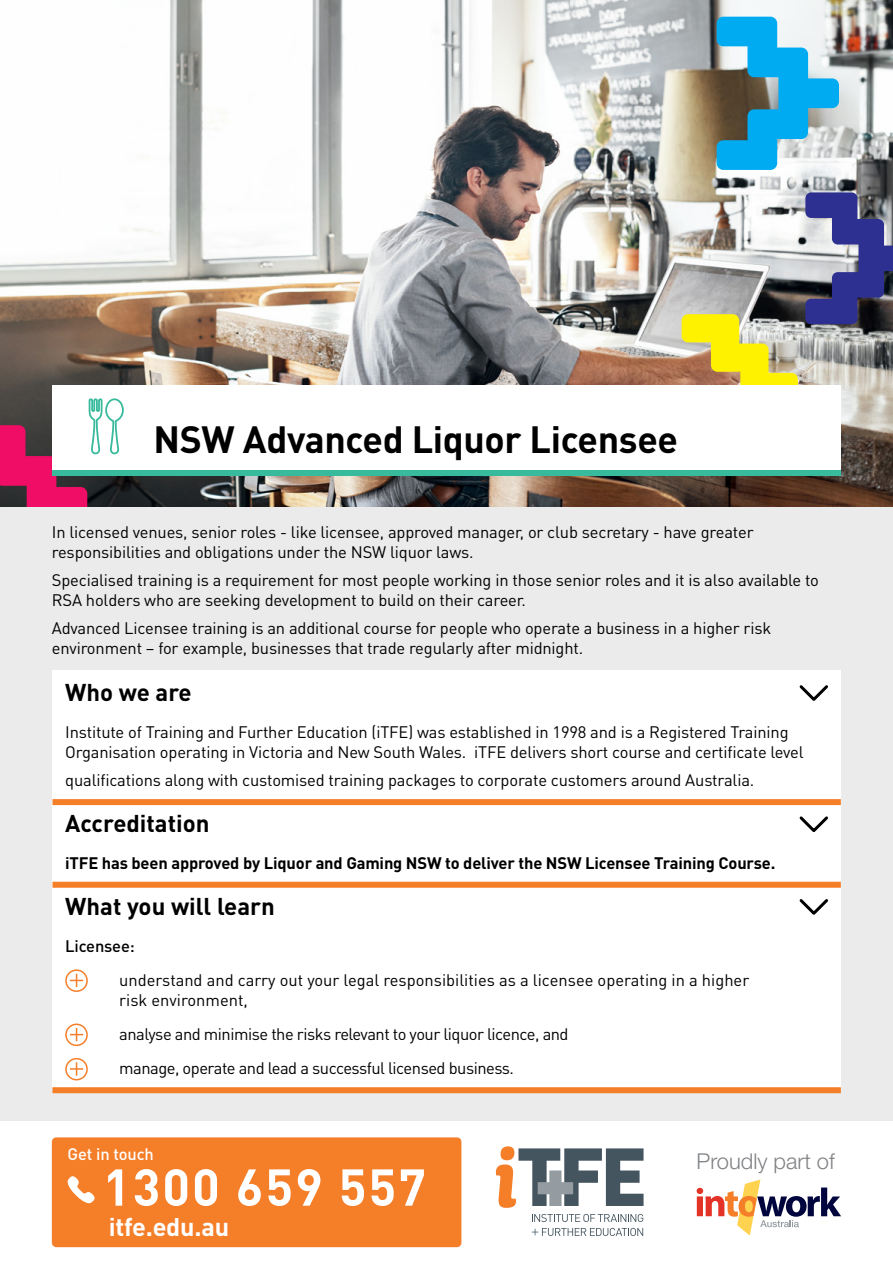
<style>
.page{position:relative;width:893px;height:1263px;background:#fff}
.page>*{position:absolute;margin:0;border:0;box-sizing:border-box;transform-origin:0 0}
.t1{font:700 51px "DIN Pro";letter-spacing:.04em;color:#fff}
.t2{font:700 37.5px "DIN Pro";letter-spacing:-.01em;color:#000}
.t3{font:700 25.35px "DIN Pro";letter-spacing:-.01em;color:#fff}
.t4{font:700 24px "DIN Pro";color:#000}
.t5{font:300 21.9px "Helvetica Neue LT Std";color:#808285}
.t6{font:16.5px/19.8px "DIN Pro";letter-spacing:-.01em;color:#000}
.t7{font:16.5px/34.3px "DIN Pro";letter-spacing:-.03em;color:#000}
.t8{font:700 16.5px "DIN Pro";letter-spacing:-.01em;color:#000}
.t9{font:500 16.5px "DIN Pro";letter-spacing:-.01em;color:#fff}
.t10{font:500 16.5px "DIN Pro";letter-spacing:-.01em;color:#000}
</style>
<div class="page">
<div style="left:0;top:0;width:893px;height:1120px;background:#ebebeb"></div>
<img style="left:0;top:0;width:893px;height:506px">
<svg style="left:682px;top:314px;width:116px;height:71px;background:#d7c74d"></svg>
<svg style="left:805px;top:192px;width:88px;height:132px;background:#595a8f"></svg>
<svg style="left:717px;top:17px;width:122px;height:153px"></svg>
<div style="left:53px;top:385px;width:788px;height:91px;background:#fff"></div>
<div style="left:53px;top:470px;width:788px;height:6px;background:#38ba9c"></div>
<svg style="left:0;top:1px;width:125px;height:505px;background:#d1c1c3"></svg>
<div style="left:52px;top:670px;width:789px;height:417px;background:#fff"></div>
<div style="left:52px;top:799px;width:789px;height:6px;background:#f57e29"></div>
<div style="left:52px;top:882px;width:789px;height:6px;background:#f57e29"></div>
<div style="left:52px;top:1087px;width:789px;height:6px;background:#f57e29"></div>
<svg style="left:799px;top:685px;width:29px;height:16px"></svg>
<svg style="left:799px;top:816px;width:29px;height:17px"></svg>
<svg style="left:799px;top:899px;width:29px;height:16px"></svg>
<div style="left:65px;top:969px;width:23px;height:23px;border:2px solid #f57e29;border-radius:50%"></div>
<svg style="left:70px;top:974px;width:13px;height:13px"></svg>
<div style="left:65px;top:1023px;width:23px;height:23px;border:2px solid #f57e29;border-radius:50%"></div>
<svg style="left:70px;top:1028px;width:13px;height:13px"></svg>
<div style="left:65px;top:1058px;width:23px;height:22px;border:2px solid #f57e29;border-radius:50%"></div>
<svg style="left:70px;top:1062px;width:13px;height:13px"></svg>
<div style="left:52px;top:1137px;width:409px;height:110px;background:#f57e29;border-radius:4px"></div>
<svg style="left:68px;top:1176px;width:27px;height:27px"></svg>
<svg style="left:532px;top:1214px;width:111px;height:8px"></svg>
<svg style="left:532px;top:1228px;width:111px;height:8px"></svg>
<svg style="left:496px;top:1146px;width:147px;height:62px"></svg>
<svg style="left:697px;top:1179px;width:144px;height:56px"></svg>
<h2 class="t2" style="left:154px;top:414px;width:526px">NSW Advanced Liquor Licensee</h2>
<p class="t6" style="left:52px;top:521px;width:703px">In licensed venues, senior roles - like licensee, approved manager, or club secretary - have greater responsibilities and obligations under the NSW liquor laws.</p>
<p class="t6" style="left:52px;top:569px;width:769px">Specialised training is a requirement for most people working in those senior roles and it is also available to<br>RSA holders who are seeking development to build on their career.</p>
<p class="t6" style="left:52px;top:617px;width:721px">Advanced Licensee training is an additional course for people who operate a business in a higher risk environment – for example, businesses that trade regularly after midnight.</p>
<h3 class="t4" style="left:65px;top:676px;width:128px">Who we are</h3>
<p class="t6" style="left:65px;top:721px;width:740px">Institute of Training and Further Education (iTFE) was established in 1998 and is a Registered Training<br>Organisation operating in Victoria and New South Wales. iTFE delivers short course and certificate level</p>
<p class="t6" style="left:65px;top:770px;width:691px">qualifications along with customised training packages to corporate customers around Australia.</p>
<h3 class="t4" style="left:65px;top:807px;width:146px">Accreditation</h3>
<p class="t8" style="left:65px;top:852px;width:712px">iTFE has been approved by Liquor and Gaming NSW to deliver the NSW Licensee Training Course.</p>
<h3 class="t4" style="left:65px;top:890px;width:211px">What you will learn</h3>
<p class="t10" style="left:65px;top:934px;width:71px">Licensee:</p>
<p class="t6" style="left:119px;top:969px;width:631px">understand and carry out your legal responsibilities as a licensee operating in a higher risk environment,</p>
<p class="t7" style="left:119px;top:1016px;width:451px">analyse and minimise the risks relevant to your liquor licence, and manage, operate and lead a successful licensed business.</p>
<p class="t9" style="left:68px;top:1143px;width:88px">Get in touch</p>
<h1 class="t1" style="left:103px;top:1152px;width:325px">1300 659 557</h1>
<h3 class="t3" style="left:109px;top:1209px;width:122px">itfe.edu.au</h3>
<h3 class="t5" style="left:697px;top:1148px;width:140px">Proudly part of</h3>
</div>
